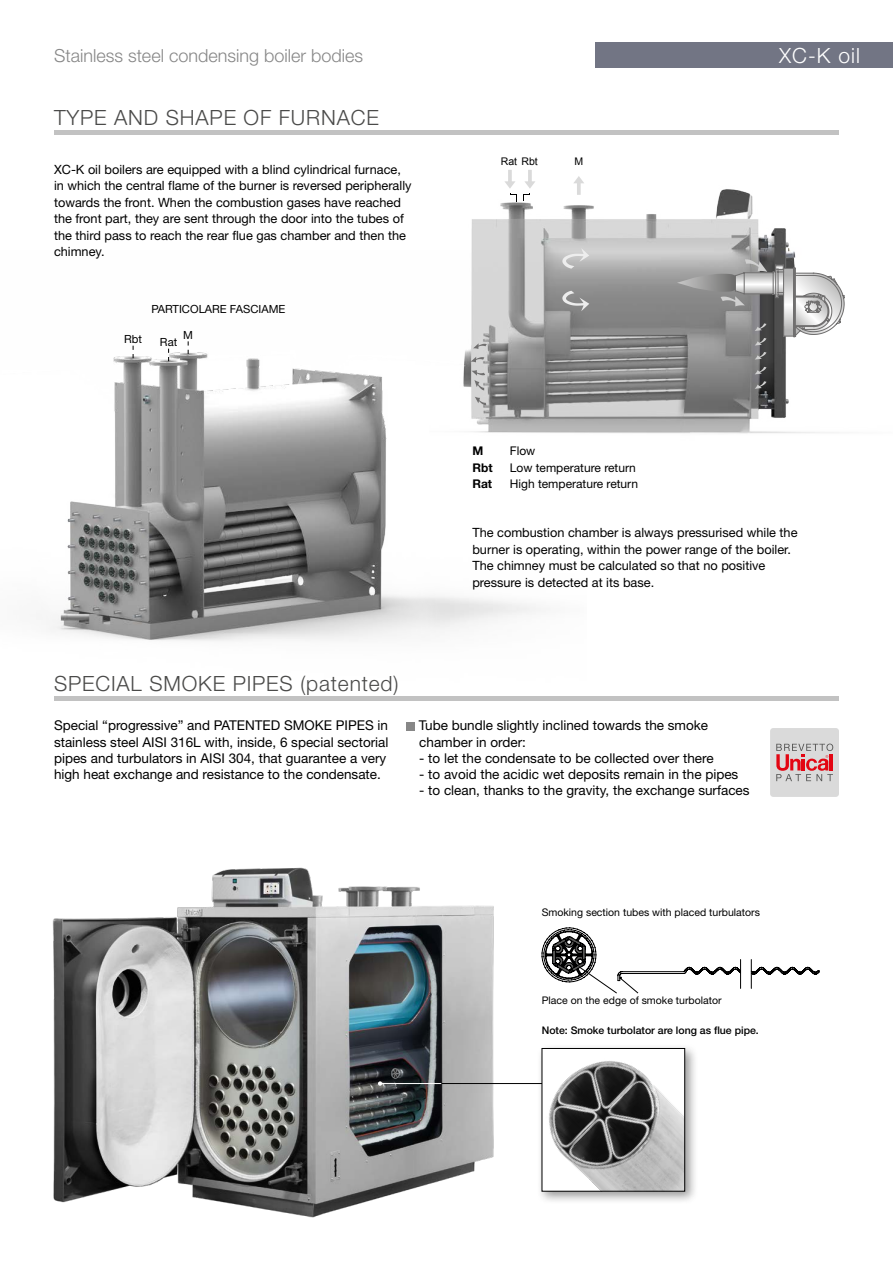
<style>
.page{position:relative;width:893px;height:1263px;background:#fff}
.page>*{position:absolute;margin:0;border:0;box-sizing:border-box;transform-origin:0 0}
.t1{font:300 21px "Helvetica Neue";letter-spacing:.04em;color:#4a4a49}
.t2{font:300 21px "Helvetica Neue";color:#fff}
.t3{font:300 18px "Helvetica Neue";color:#878787}
.t4{font:13.5px/16.2px "Helvetica Neue";color:#000}
.t5{font:12.75px/16.5px "Helvetica Neue";color:#000}
.t6{font:12px "Helvetica Neue";color:#000}
.t7{font:700 12px "Helvetica Neue";color:#000}
.t8{font:11.25px "Helvetica Neue";color:#000}
.t9{font:10.5px "Helvetica Neue";color:#000}
.t10{font:500 10.5px "Helvetica Neue";color:#000}
.t11{font:10.5px "Arial";color:#000}
</style>
<div class="page">
<div style="left:595px;top:42px;width:298px;height:26px;background:#727584"></div>
<img style="left:50px;top:341px;width:537px;height:360px">
<img style="left:429px;top:189px;width:405px;height:286px">
<svg style="left:562px;top:248px;width:27px;height:21px"></svg>
<svg style="left:562px;top:291px;width:27px;height:20px"></svg>
<svg style="left:473px;top:343px;width:14px;height:6px"></svg>
<svg style="left:471px;top:357px;width:13px;height:5px"></svg>
<svg style="left:475px;top:397px;width:11px;height:8px"></svg>
<svg style="left:471px;top:370px;width:14px;height:20px"></svg>
<svg style="left:755px;top:352px;width:11px;height:7px"></svg>
<svg style="left:755px;top:367px;width:11px;height:7px"></svg>
<svg style="left:755px;top:381px;width:11px;height:8px"></svg>
<svg style="left:573px;top:176px;width:11px;height:19px"></svg>
<svg style="left:523px;top:170px;width:12px;height:31px"></svg>
<svg style="left:504px;top:170px;width:13px;height:32px"></svg>
<svg style="left:677px;top:259px;width:168px;height:86px"></svg>
<img style="left:52px;top:867px;width:446px;height:351px">
<hr style="left:54px;top:131px;width:785px;height:4px;background:#c2c2c2">
<hr style="left:54px;top:696px;width:785px;height:4px;background:#c2c2c2">
<svg style="left:133px;top:346px;width:1px;height:12px"></svg>
<svg style="left:168px;top:349px;width:1px;height:12px"></svg>
<svg style="left:188px;top:341px;width:1px;height:13px"></svg>
<hr style="left:380px;top:1083px;width:61px;height:1px;background:#fff">
<hr style="left:441px;top:1083px;width:125px;height:1px;background:#000">
<svg style="left:378px;top:1081px;width:4px;height:5px"></svg>
<div style="left:770px;top:728px;width:69px;height:69px;background:#dadada;border-radius:3px"></div>
<svg style="left:776px;top:744px;width:57px;height:37px"></svg>
<svg style="left:542px;top:927px;width:278px;height:66px"></svg>
<div style="left:537px;top:1043px;width:161px;height:162px;background:#000;opacity:.4"></div>
<img style="left:544px;top:1050px;width:139px;height:139px">
<div style="left:542px;top:1048px;width:143px;height:143px;border:1px solid #000"></div>
<div style="left:406px;top:722px;width:9px;height:8px;background:#878787"></div>
<h2 class="t3" style="left:54px;top:45px;width:311px">Stainless steel condensing boiler bodies</h2>
<h1 class="t2" style="left:779px;top:43px;width:82px">XC-K oil</h1>
<h1 class="t1" style="left:54px;top:105px;width:326px">TYPE AND SHAPE OF FURNACE</h1>
<p class="t5" style="left:54px;top:161px;width:359px">XC-K oil boilers are equipped with a blind cylindrical furnace, in which the central flame of the burner is reversed peripherally towards the front. When the combustion gases have reached the front part, they are sent through the door into the tubes of the third pass to reach the rear flue gas chamber and then the chimney.</p>
<p class="t8" style="left:151px;top:303px;width:135px">PARTICOLARE FASCIAME</p>
<p class="t8" style="left:183px;top:328px;width:11px">M</p>
<p class="t8" style="left:124px;top:332px;width:19px">Rbt</p>
<p class="t8" style="left:160px;top:335px;width:19px">Rat</p>
<h1 class="t1" style="left:54px;top:670px;width:346px">SPECIAL SMOKE PIPES (patented)</h1>
<p class="t11" style="left:501px;top:154px;width:39px">Rat Rbt</p>
<p class="t11" style="left:574px;top:154px;width:10px">M</p>
<p class="t7" style="left:472px;top:443px;width:12px">M</p>
<p class="t6" style="left:510px;top:444px;width:27px">Flow</p>
<p class="t7" style="left:472px;top:460px;width:22px">Rbt</p>
<p class="t6" style="left:510px;top:460px;width:128px">Low temperature return</p>
<p class="t7" style="left:472px;top:476px;width:21px">Rat</p>
<p class="t6" style="left:510px;top:477px;width:130px">High temperature return</p>
<p class="t5" style="left:472px;top:524px;width:327px">The combustion chamber is always pressurised while the burner is operating, within the power range of the boiler.<br>The chimney must be calculated so that no positive pressure is detected at its base.</p>
<p class="t4" style="left:54px;top:717px;width:336px">Special “progressive” and PATENTED SMOKE PIPES in stainless steel AISI 316L with, inside, 6 special sectorial pipes and turbulators in AISI 304, that guarantee a very high heat exchange and resistance to the condensate.</p>
<p class="t4" style="left:419px;top:717px;width:291px">Tube bundle slightly inclined towards the smoke chamber in order:</p>
<p class="t4" style="left:419px;top:750px;width:296px">- to let the condensate to be collected over there</p>
<p class="t4" style="left:419px;top:766px;width:321px">- to avoid the acidic wet deposits remain in the pipes</p>
<p class="t4" style="left:419px;top:782px;width:332px">- to clean, thanks to the gravity, the exchange surfaces</p>
<p class="t9" style="left:542px;top:906px;width:220px">Smoking section tubes with placed turbulators</p>
<p class="t9" style="left:542px;top:993px;width:181px">Place on the edge of smoke turbolator</p>
<p class="t10" style="left:542px;top:1023px;width:219px">Note: Smoke turbolator are long as flue pipe.</p>
</div>
